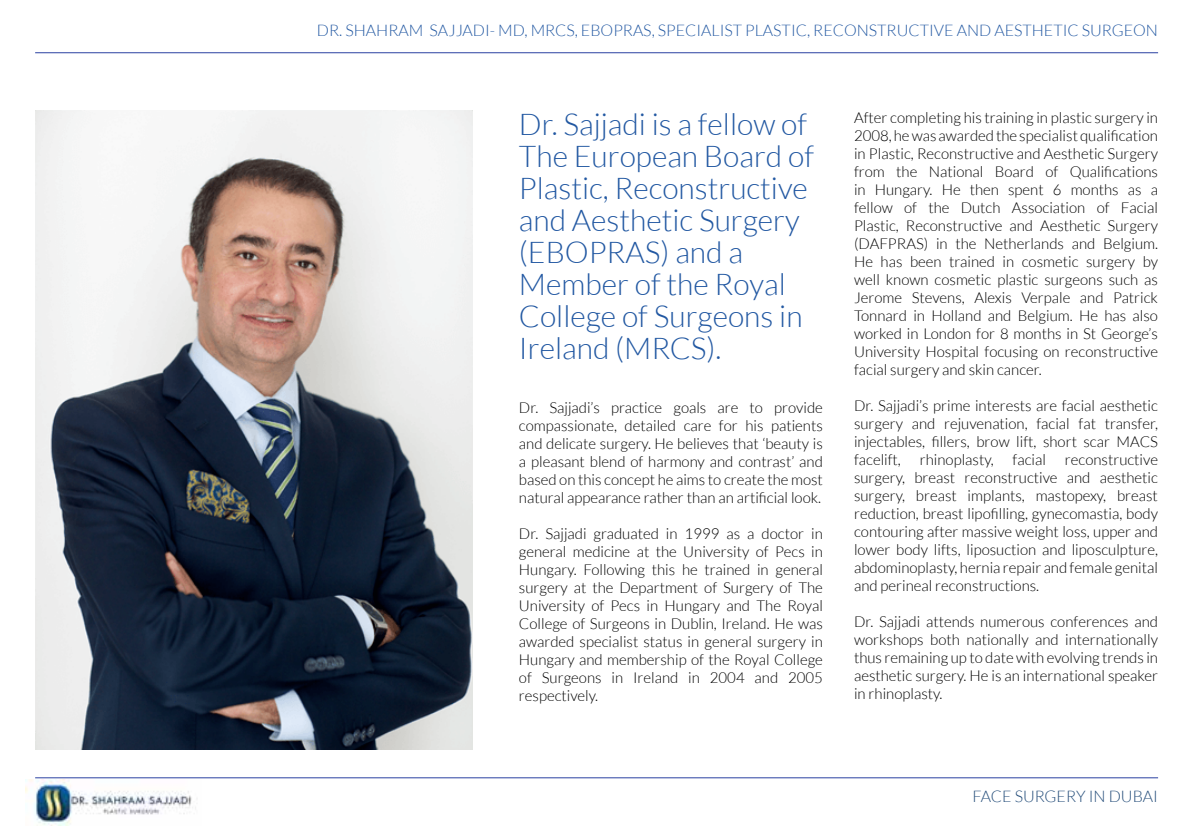
<style>
.page{position:relative;width:1191px;height:840px;background:#fff}
.page>*{position:absolute;margin:0;border:0;box-sizing:border-box;transform-origin:0 0}
.t1{font:300 30px/32px "Lato";color:#2258a2}
.t2{font:300 16px "Lato";color:#2258a2}
.t3{font:300 16px "Lato";color:#234c79}
.t4{font:300 15px/18px "Lato";color:#000;text-align:justify}
</style>
<div class="page">
<img style="left:35px;top:111px;width:438px;height:637px">
<img style="left:26px;top:779px;width:170px;height:45px">
<hr style="left:35px;top:777px;width:1123px;height:1px;background:#2a41a1">
<hr style="left:35px;top:52px;width:1123px;height:1px;background:#2a41a1">
<p class="t2" style="left:317px;top:21px;width:842px">DR. SHAHRAM SAJJADI- MD, MRCS, EBOPRAS, SPECIALIST PLASTIC, RECONSTRUCTIVE AND AESTHETIC SURGEON</p>
<h1 class="t1" style="left:519px;top:108px;width:296px">Dr. Sajjadi is a fellow of<br>The European Board of<br>Plastic, Reconstructive and Aesthetic Surgery (EBOPRAS) and a<br>Member of the Royal<br>College of Surgeons in<br>Ireland (MRCS).</h1>
<p class="t4" style="left:519px;top:398px;width:305px">Dr. Sajjadi’s practice goals are to provide compassionate, detailed care for his patients and delicate surgery. He believes that ‘beauty is a pleasant blend of harmony and contrast’ and based on this concept he aims to create the most natural appearance rather than an artificial look.</p>
<p class="t4" style="left:519px;top:524px;width:305px">Dr. Sajjadi graduated in 1999 as a doctor in general medicine at the University of Pecs in Hungary. Following this he trained in general surgery at the Department of Surgery of The University of Pecs in Hungary and The Royal College of Surgeons in Dublin, Ireland. He was awarded specialist status in general surgery in Hungary and membership of the Royal College of Surgeons in Ireland in 2004 and 2005 respectively.</p>
<p class="t4" style="left:854px;top:108px;width:305px">After completing his training in plastic surgery in 2008, he was awarded the specialist qualification in Plastic, Reconstructive and Aesthetic Surgery from the National Board of Qualifications in Hungary. He then spent 6 months as a fellow of the Dutch Association of Facial Plastic, Reconstructive and Aesthetic Surgery (DAFPRAS) in the Netherlands and Belgium.<br>He has been trained in cosmetic surgery by well known cosmetic plastic surgeons such as Jerome Stevens, Alexis Verpale and Patrick Tonnard in Holland and Belgium. He has also worked in London for 8 months in St George’s University Hospital focusing on reconstructive facial surgery and skin cancer.</p>
<p class="t4" style="left:854px;top:396px;width:305px">Dr. Sajjadi’s prime interests are facial aesthetic surgery and rejuvenation, facial fat transfer, injectables, fillers, brow lift, short scar MACS facelift,</p>
<p class="t4" style="left:920px;top:450px;width:75px">rhinoplasty,</p>
<p class="t4" style="left:1012px;top:450px;width:35px">facial</p>
<p class="t4" style="left:854px;top:450px;width:305px;text-indent:211px">reconstructive surgery, breast reconstructive and aesthetic surgery, breast implants, mastopexy, breast reduction, breast lipofilling, gynecomastia, body contouring after massive weight loss, upper and lower body lifts, liposuction and liposculpture, abdominoplasty, hernia repair and female genital and perineal reconstructions.</p>
<p class="t4" style="left:854px;top:612px;width:305px">Dr. Sajjadi attends numerous conferences and workshops both nationally and internationally thus remaining up to date with evolving trends in aesthetic surgery. He is an international speaker in rhinoplasty.</p>
<p class="t3" style="left:972px;top:787px;width:187px">FACE SURGERY IN DUBAI</p>
</div>
